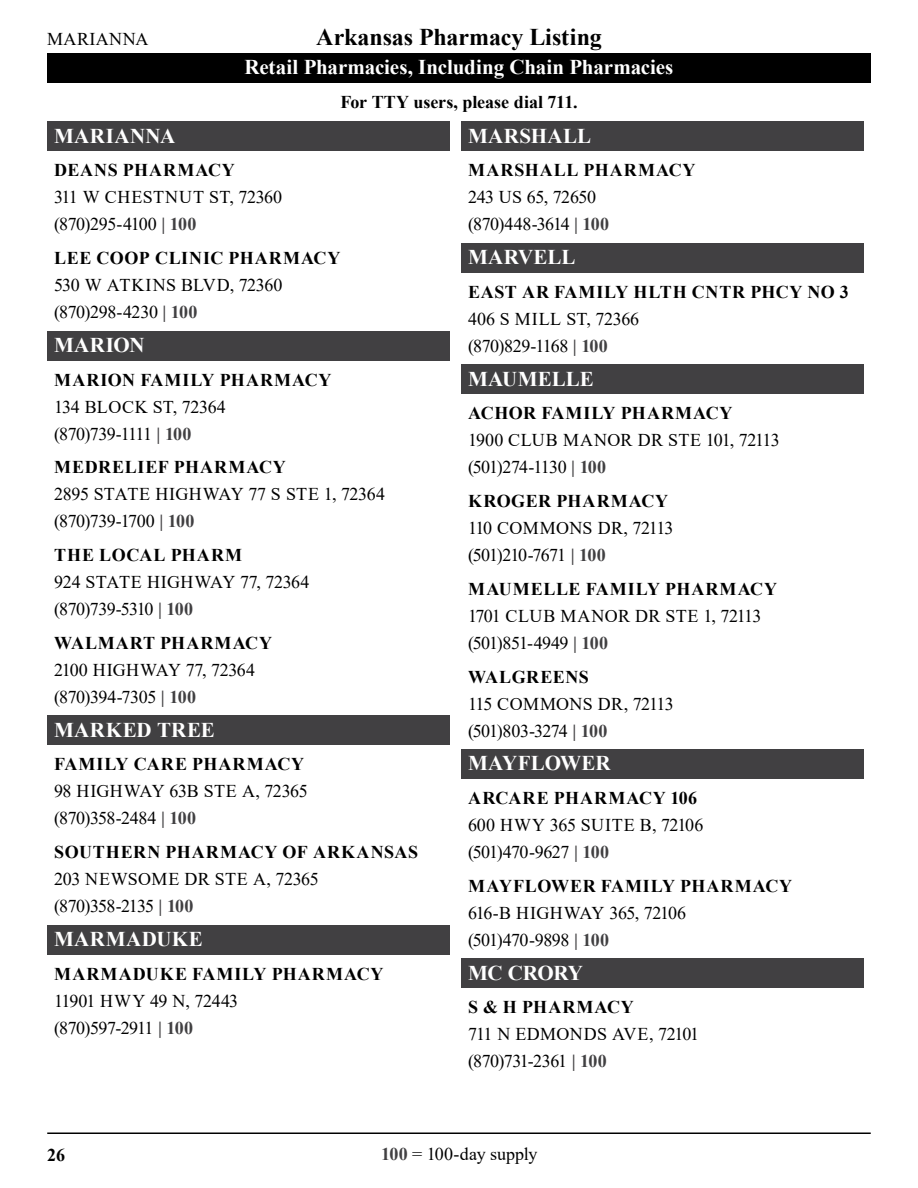
<style>
.page{position:relative;width:918px;height:1188px;background:#fff}
.page>*{position:absolute;margin:0;border:0;box-sizing:border-box;transform-origin:0 0}
.t1{font:700 24px "Times New Roman";letter-spacing:-.005em;color:#000}
.Heading_3_-_Cities{font:700 21px "Times New Roman";letter-spacing:.005em;color:#fff}
.Heading_3_-_Cities-2{font:700 21px "Times New Roman";letter-spacing:.025em;color:#fff}
.Address__Zip{font:18px "Times New Roman";color:#000}
.Phone___Features{font:18px "Times New Roman";letter-spacing:-.03em;color:#000}
.Heading_4_-_Pharmacy_names{font:700 18px "Times New Roman";letter-spacing:.04em;color:#000}
.Address__Zip-2{font:18px "Times New Roman";letter-spacing:-.025em;color:#000}
.Heading_4_-_Pharmacy_names-2{font:700 18px "Times New Roman";letter-spacing:.06em;color:#000}
.Address__Zip-3{font:18px "Times New Roman";letter-spacing:-.02em;color:#000}
.Heading_4_-_Pharmacy_names-3{font:700 18px "Times New Roman";letter-spacing:-.005em;color:#000}
.Phone___Features-2{font:18px "Times New Roman";letter-spacing:-.05em;color:#000}
.Address__Zip-4{font:18px "Times New Roman";letter-spacing:.025em;color:#000}
.s1{font-weight:700;color:#414042}
</style>
<div class="page">
<div style="left:47px;top:53px;width:824px;height:29px;background:#000"></div>
<hr style="left:47px;top:1132px;width:824px;height:2px;background:#000">
<div style="left:47px;top:122px;width:403px;height:29px;background:#414042"></div>
<div style="left:47px;top:331px;width:403px;height:29px;background:#414042"></div>
<div style="left:47px;top:716px;width:403px;height:29px;background:#414042"></div>
<div style="left:47px;top:925px;width:403px;height:29px;background:#414042"></div>
<div style="left:461px;top:122px;width:403px;height:29px;background:#414042"></div>
<div style="left:461px;top:243px;width:403px;height:29px;background:#414042"></div>
<div style="left:461px;top:365px;width:403px;height:29px;background:#414042"></div>
<div style="left:461px;top:750px;width:403px;height:29px;background:#414042"></div>
<div style="left:461px;top:959px;width:403px;height:29px;background:#414042"></div>
<p class="Address__Zip-4" style="left:47px;top:26px;width:103px">MARIANNA</p>
<h1 class="t1" style="left:316px;top:20px;width:287px">Arkansas Pharmacy Listing</h1>
<p class="Heading_3_-_Cities" style="left:245px;top:52px;width:430px">Retail Pharmacies, Including Chain Pharmacies</p>
<p class="Heading_4_-_Pharmacy_names-3" style="left:340px;top:89px;width:239px">For TTY users, please dial 711.</p>
<h3 class="Heading_3_-_Cities" style="left:54px;top:121px;width:123px">MARIANNA</h3>
<h4 class="Heading_4_-_Pharmacy_names" style="left:54px;top:157px;width:182px">DEANS PHARMACY</h4>
<p class="Address__Zip" style="left:54px;top:185px;width:230px">311 W CHESTNUT ST, 72360</p>
<p class="Phone___Features" style="left:54px;top:212px;width:144px">(870)295-4100 <span class="s1">| 100</span></p>
<h4 class="Heading_4_-_Pharmacy_names" style="left:54px;top:245px;width:288px">LEE COOP CLINIC PHARMACY</h4>
<p class="Address__Zip" style="left:54px;top:273px;width:230px">530 W ATKINS BLVD, 72360</p>
<p class="Phone___Features" style="left:54px;top:300px;width:145px">(870)298-4230 <span class="s1">| 100</span></p>
<h3 class="Heading_3_-_Cities" style="left:54px;top:330px;width:92px">MARION</h3>
<h4 class="Heading_4_-_Pharmacy_names" style="left:54px;top:367px;width:279px">MARION FAMILY PHARMACY</h4>
<p class="Address__Zip" style="left:54px;top:394px;width:173px">134 BLOCK ST, 72364</p>
<p class="Phone___Features" style="left:54px;top:421px;width:139px">(870)739-1111 <span class="s1">| 100</span></p>
<h4 class="Heading_4_-_Pharmacy_names" style="left:54px;top:454px;width:233px">MEDRELIEF PHARMACY</h4>
<p class="Address__Zip" style="left:54px;top:482px;width:333px">2895 STATE HIGHWAY 77 S STE 1, 72364</p>
<p class="Phone___Features" style="left:54px;top:509px;width:142px">(870)739-1700 <span class="s1">| 100</span></p>
<h4 class="Heading_4_-_Pharmacy_names" style="left:54px;top:542px;width:189px">THE LOCAL PHARM</h4>
<p class="Address__Zip" style="left:54px;top:570px;width:257px">924 STATE HIGHWAY 77, 72364</p>
<p class="Phone___Features" style="left:54px;top:597px;width:141px">(870)739-5310 <span class="s1">| 100</span></p>
<h4 class="Heading_4_-_Pharmacy_names-2" style="left:54px;top:630px;width:219px">WALMART PHARMACY</h4>
<p class="Address__Zip-3" style="left:54px;top:657px;width:203px">2100 HIGHWAY 77, 72364</p>
<p class="Phone___Features" style="left:54px;top:684px;width:144px">(870)394-7305 <span class="s1">| 100</span></p>
<h3 class="Heading_3_-_Cities-2" style="left:54px;top:715px;width:162px">MARKED TREE</h3>
<h4 class="Heading_4_-_Pharmacy_names" style="left:54px;top:751px;width:251px">FAMILY CARE PHARMACY</h4>
<p class="Address__Zip-3" style="left:54px;top:779px;width:255px">98 HIGHWAY 63B STE A, 72365</p>
<p class="Phone___Features" style="left:54px;top:806px;width:144px">(870)358-2484 <span class="s1">| 100</span></p>
<h4 class="Heading_4_-_Pharmacy_names" style="left:54px;top:839px;width:365px">SOUTHERN PHARMACY OF ARKANSAS</h4>
<p class="Address__Zip" style="left:54px;top:867px;width:266px">203 NEWSOME DR STE A, 72365</p>
<p class="Phone___Features" style="left:54px;top:894px;width:141px">(870)358-2135 <span class="s1">| 100</span></p>
<h3 class="Heading_3_-_Cities-2" style="left:54px;top:924px;width:150px">MARMADUKE</h3>
<h4 class="Heading_4_-_Pharmacy_names" style="left:54px;top:961px;width:331px">MARMADUKE FAMILY PHARMACY</h4>
<p class="Address__Zip-2" style="left:54px;top:988px;width:186px">11901 HWY 49 N, 72443</p>
<p class="Phone___Features" style="left:54px;top:1015px;width:141px">(870)597-2911 <span class="s1">| 100</span></p>
<h3 class="Heading_3_-_Cities" style="left:468px;top:121px;width:125px">MARSHALL</h3>
<h4 class="Heading_4_-_Pharmacy_names-2" style="left:468px;top:157px;width:229px">MARSHALL PHARMACY</h4>
<p class="Address__Zip-2" style="left:468px;top:185px;width:130px">243 US 65, 72650</p>
<p class="Phone___Features" style="left:468px;top:212px;width:143px">(870)448-3614 <span class="s1">| 100</span></p>
<h3 class="Heading_3_-_Cities" style="left:468px;top:242px;width:109px">MARVELL</h3>
<h4 class="Heading_4_-_Pharmacy_names" style="left:468px;top:279px;width:382px">EAST AR FAMILY HLTH CNTR PHCY NO 3</h4>
<p class="Address__Zip" style="left:468px;top:306px;width:173px">406 S MILL ST, 72366</p>
<p class="Phone___Features" style="left:468px;top:333px;width:141px">(870)829-1168 <span class="s1">| 100</span></p>
<h3 class="Heading_3_-_Cities" style="left:468px;top:364px;width:127px">MAUMELLE</h3>
<h4 class="Heading_4_-_Pharmacy_names" style="left:468px;top:400px;width:266px">ACHOR FAMILY PHARMACY</h4>
<p class="Address__Zip" style="left:468px;top:428px;width:313px">1900 CLUB MANOR DR STE 101, 72113</p>
<p class="Phone___Features" style="left:468px;top:455px;width:140px">(501)274-1130 <span class="s1">| 100</span></p>
<h4 class="Heading_4_-_Pharmacy_names" style="left:468px;top:488px;width:201px">KROGER PHARMACY</h4>
<p class="Address__Zip" style="left:468px;top:516px;width:207px">110 COMMONS DR, 72113</p>
<p class="Phone___Features-2" style="left:468px;top:543px;width:139px">(501)210-7671 <span class="s1">| 100</span></p>
<h4 class="Heading_4_-_Pharmacy_names" style="left:468px;top:576px;width:310px">MAUMELLE FAMILY PHARMACY</h4>
<p class="Address__Zip" style="left:468px;top:603px;width:295px">1701 CLUB MANOR DR STE 1, 72113</p>
<p class="Phone___Features" style="left:468px;top:630px;width:142px">(501)851-4949 <span class="s1">| 100</span></p>
<h4 class="Heading_4_-_Pharmacy_names" style="left:468px;top:664px;width:122px">WALGREENS</h4>
<p class="Address__Zip" style="left:468px;top:691px;width:207px">115 COMMONS DR, 72113</p>
<p class="Phone___Features" style="left:468px;top:718px;width:141px">(501)803-3274 <span class="s1">| 100</span></p>
<h3 class="Heading_3_-_Cities" style="left:468px;top:748px;width:144px">MAYFLOWER</h3>
<h4 class="Heading_4_-_Pharmacy_names" style="left:468px;top:785px;width:230px">ARCARE PHARMACY 106</h4>
<p class="Address__Zip" style="left:468px;top:813px;width:237px">600 HWY 365 SUITE B, 72106</p>
<p class="Phone___Features" style="left:468px;top:840px;width:143px">(501)470-9627 <span class="s1">| 100</span></p>
<h4 class="Heading_4_-_Pharmacy_names" style="left:468px;top:873px;width:325px">MAYFLOWER FAMILY PHARMACY</h4>
<p class="Address__Zip-2" style="left:468px;top:900px;width:220px">616-B HIGHWAY 365, 72106</p>
<p class="Phone___Features" style="left:468px;top:927px;width:143px">(501)470-9898 <span class="s1">| 100</span></p>
<h3 class="Heading_3_-_Cities" style="left:468px;top:958px;width:116px">MC CRORY</h3>
<h4 class="Heading_4_-_Pharmacy_names-2" style="left:468px;top:994px;width:167px">S &amp; H PHARMACY</h4>
<p class="Address__Zip" style="left:468px;top:1022px;width:233px">711 N EDMONDS AVE, 72101</p>
<p class="Phone___Features" style="left:468px;top:1049px;width:140px">(870)731-2361 <span class="s1">| 100</span></p>
<p class="Heading_4_-_Pharmacy_names" style="left:47px;top:1142px;width:19px">26</p>
<p class="Address__Zip" style="left:381px;top:1141px;width:158px"><span class="s1">100</span> = 100-day supply</p>
</div>
